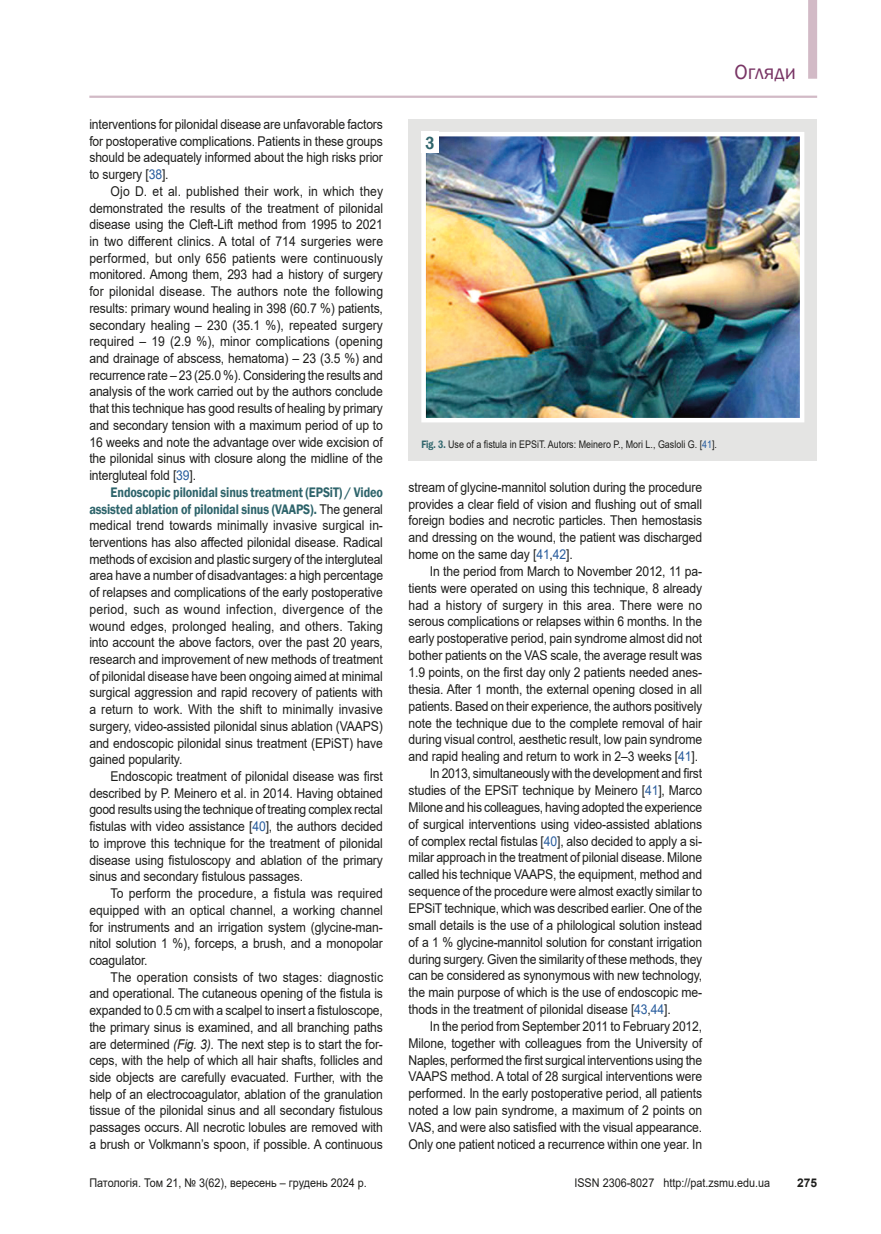
<style>
.page{position:relative;width:881px;height:1234px;background:#fff}
.page>*{position:absolute;margin:0;border:0;box-sizing:border-box;transform-origin:0 0}
.t1{font:21px "Franklin Gothic";color:#793565}
.номер_рис{font:600 18px "Franklin Gothic";color:#2e646b;scale:.85 1}
.tecst{font:600 14.1px/16.6px "Franklin Gothic";letter-spacing:-.01em;color:#2e646b;text-align:right;scale:.86 1}
.tecst-2{font:13.5px/16.6px "Arial";letter-spacing:-.01em;color:#1d1d1b;text-align:justify;scale:.9 1}
.t2{font:12px "Arial";color:#1d1d1b;scale:.9 1}
.t3{font:700 12px "Arial";color:#1d1d1b}
.примечание{font:10.5px "Arial";color:#1d1d1b;scale:.85 1}
.s1{color:#275b9c}
.s2{font-family:"Arial";font-weight:400;font-size:13.5px;color:#1d1d1b}
.s3{font-style:italic}
.s4{font-family:"Franklin Gothic";font-weight:600;font-size:10.95px;color:#2e646b}
</style>
<div class="page">
<hr style="left:89px;top:96px;width:727px;height:2px;background:#d2bac6">
<div style="left:408px;top:119px;width:408px;height:341px;background:#e4e4e3"></div>
<img style="left:421px;top:131px;width:383px;height:292px">
<div style="left:421px;top:132px;width:18px;height:21px;background:#fff"></div>
<div style="left:807px;top:0;width:9px;height:79px;background:#d2bac6"></div>
<p class="tecst-2" style="left:89px;top:116px;width:327px">interventions for pilonidal disease are unfavorable factors for postoperative complications. Patients in these groups should be adequately informed about the high risks prior to surgery [<span class="s1">38</span>].</p>
<p class="tecst-2" style="left:89px;top:183px;width:328px;text-indent:21px">Ojo D. et al. published their work, in which they demonstrated the results of the treatment of pilonidal disease using the Cleft-Lift method from 1995 to 2021 in two different clinics. A total of 714 surgeries were performed, but only 656 patients were continuously monitored. Among them, 293 had a history of surgery for pilonidal disease. The authors note the following results: primary wound healing in 398 (60.7 %) patients, secondary healing – 230 (35.1 %), repeated surgery required – 19 (2.9 %), minor complications (opening and drainage of abscess, hematoma) – 23 (3.5 %) and recurrence rate – 23 (25.0 %). Considering the results and analysis of the work carried out by the authors conclude that this technique has good results of healing by primary and secondary tension with a maximum period of up to 16 weeks and note the advantage over wide excision of the pilonidal sinus with closure along the midline of the intergluteal fold [<span class="s1">39</span>].</p>
<p class="tecst" style="left:89px;top:484px;width:343px">Endoscopic pilonidal sinus treatment (EPSiT) / Video assisted ablation of pilonidal sinus (VAAPS). <span class="s2">The general</span></p>
<p class="tecst-2" style="left:89px;top:517px;width:328px">medical trend towards minimally invasive surgical in&shy;terventions has also affected pilonidal disease. Radical methods of excision and plastic surgery of the intergluteal area have a number of disadvantages: a high percentage of relapses and complications of the early postoperative period, such as wound infection, divergence of the wound edges, prolonged healing, and others. Taking into account the above factors, over the past 20 years, research and improvement of new methods of treatment of pilonidal disease have been ongoing aimed at minimal surgical aggression and rapid recovery of patients with a return to work. With the shift to minimally invasive surgery, video-assisted pilonidal sinus ablation (VAAPS) and endoscopic pilonidal sinus treatment (EPiST) have gained popularity.</p>
<p class="tecst-2" style="left:89px;top:767px;width:327px;text-indent:21px">Endoscopic treatment of pilonidal disease was first described by P. Meinero et al. in 2014. Having obtained good results using the technique of treating complex rectal fistulas with video assistance [<span class="s1">40</span>], the authors decided to improve this technique for the treatment of pilonidal disease using fistuloscopy and ablation of the primary sinus and secondary fistulous passages.</p>
<p class="tecst-2" style="left:89px;top:884px;width:327px;text-indent:21px">To perform the procedure, a fistula was required equipped with an optical channel, a working channel for instruments and an irrigation system (glycine-man&shy;nitol solution 1 %), forceps, a brush, and a monopolar coagulator.</p>
<p class="tecst-2" style="left:89px;top:968px;width:328px;text-indent:21px">The operation consists of two stages: diagnostic and operational. The cutaneous opening of the fistula is expanded to 0.5 cm with a scalpel to insert a fistuloscope, the primary sinus is examined, and all branching paths are determined <span class="s3">(Fig. 3).</span> The next step is to start the for&shy;ceps, with the help of which all hair shafts, follicles and side objects are carefully evacuated. Further, with the help of an electrocoagulator, ablation of the granulation tissue of the pilonidal sinus and all secondary fistulous passages occurs. All necrotic lobules are removed with a brush or Volkmann’s spoon, if possible. A continuous</p>
<p class="номер_рис" style="left:425px;top:132px;width:12px">3</p>
<h1 class="t1" style="left:734px;top:59px;width:63px">Огляди</h1>
<p class="примечание" style="left:421px;top:437px;width:349px"><span class="s4">Fig. 3.</span> Use of a fistula in EPSiT. Autors: Meinero P., Mori L., Gasloli G. [<span class="s1">41</span>].</p>
<p class="tecst-2" style="left:408px;top:478px;width:327px">stream of glycine-mannitol solution during the procedure provides a clear field of vision and flushing out of small foreign bodies and necrotic particles. Then hemostasis and dressing on the wound, the patient was discharged home on the same day [<span class="s1">41</span>,<span class="s1">42</span>].</p>
<p class="tecst-2" style="left:408px;top:562px;width:328px;text-indent:21px">In the period from March to November 2012, 11 pa&shy;tients were operated on using this technique, 8 already had a history of surgery in this area. There were no serous complications or relapses within 6 months. In the early postoperative period, pain syndrome almost did not bother patients on the VAS scale, the average result was 1.9 points, on the first day only 2 patients needed anes&shy;thesia. After 1 month, the external opening closed in all patients. Based on their experience, the authors positively note the technique due to the complete removal of hair during visual control, aesthetic result, low pain syndrome and rapid healing and return to work in 2–3 weeks [<span class="s1">41</span>].</p>
<p class="tecst-2" style="left:408px;top:764px;width:328px;text-indent:21px">In 2013, simultaneously with the development and first studies of the EPSiT technique by Meinero [<span class="s1">41</span>], Marco Milone and his colleagues, having adopted the experience of surgical interventions using video-assisted ablations of complex rectal fistulas [<span class="s1">40</span>], also decided to apply a si&shy;milar approach in the treatment of pilonial disease. Milone called his technique VAAPS, the equipment, method and sequence of the procedure were almost exactly similar to EPSiT technique, which was described earlier. One of the small details is the use of a philological solution instead of a 1 % glycine-mannitol solution for constant irrigation during surgery. Given the similarity of these methods, they can be considered as synonymous with new technology, the main purpose of which is the use of endoscopic me&shy;thods in the treatment of pilonidal disease [<span class="s1">43</span>,<span class="s1">44</span>].</p>
<p class="tecst-2" style="left:408px;top:1017px;width:327px;text-indent:21px">In the period from September 2011 to February 2012, Milone, together with colleagues from the University of Naples, performed the first surgical interventions using the VAAPS method. A total of 28 surgical interventions were performed. In the early postoperative period, all patients noted a low pain syndrome, a maximum of 2 points on VAS, and were also satisfied with the visual appearance.<br>Only one patient noticed a recurrence within one year. In</p>
<p class="t2" style="left:89px;top:1174px;width:309px">Патологія. Том 21, № 3(62), вересень – грудень 2024 р.</p>
<p class="t2" style="left:574px;top:1174px;width:219px">ISSN 2306-8027 http://pat.zsmu.edu.ua</p>
<p class="t3" style="left:796px;top:1174px;width:22px">275</p>
</div>
